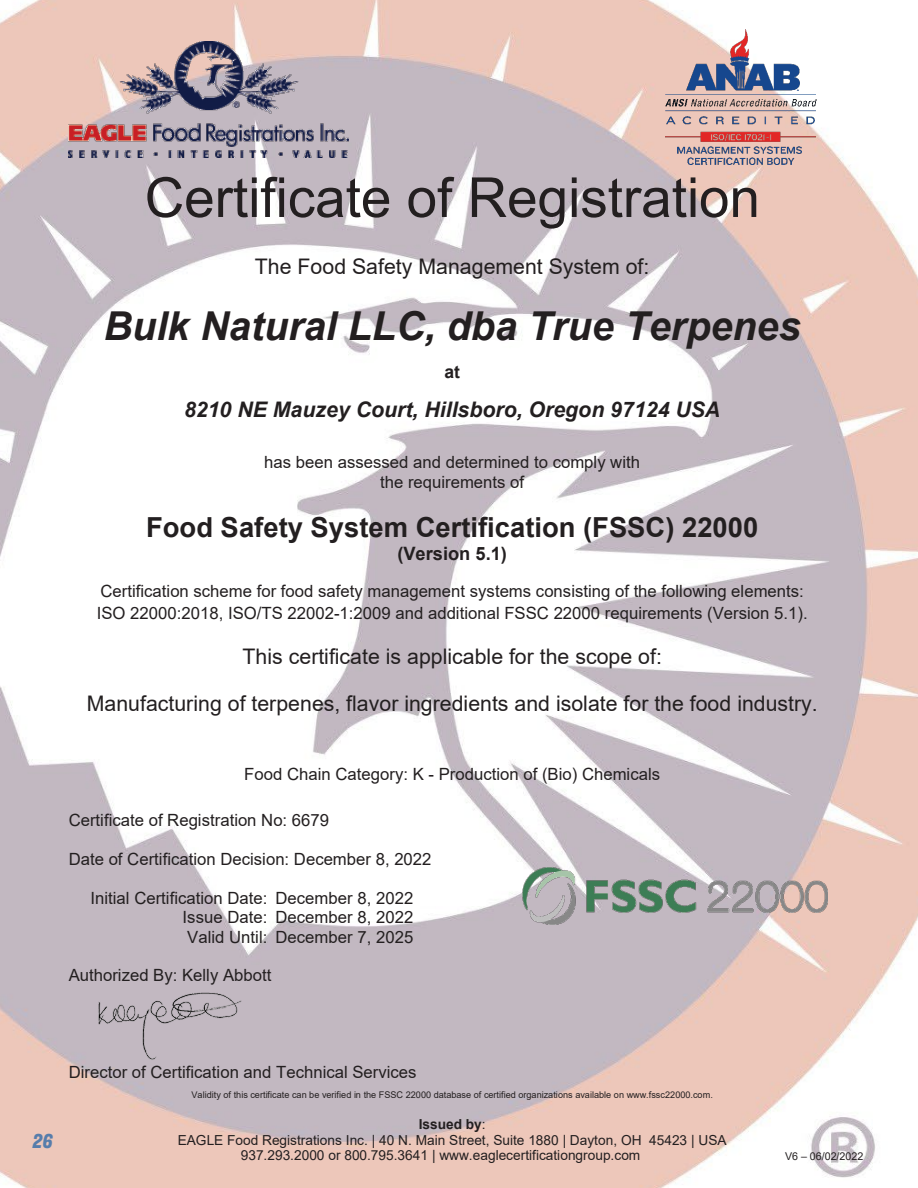
<style>
.page{position:relative;width:918px;height:1188px;background:#fff}
.page>*{position:absolute;margin:0;border:0;box-sizing:border-box;transform-origin:0 0}
.t1{font:55.2px "Arial";color:#231f20}
.t2{font:italic 700 39.9px "Arial";color:#231f20}
.t3{font:700 27.6px "Arial";color:#231f20}
.t4{font:21.45px "Arial";color:#231f20}
.t5{font:italic 700 21.45px "Arial";color:#231f20}
._125_____Justify{font:italic 900 21px "Ringside Compressed";color:#577dab}
.t6{font:700 18.45px "Arial";color:#231f20}
.t7{font:700 17.7px "Arial";color:#231f20}
.t8{font:16.8px/19.5px "Arial";color:#231f20;text-align:center}
.t9{font:13.8px "Arial";color:#231f20}
.t10{font:700 13.8px "Arial";color:#231f20}
.t11{font:10.8px "Arial";color:#231f20}
.t12{font:9.15px "Arial";color:#231f20}
.s1{font-weight:400}
</style>
<div class="page">
<img style="left:0;top:0;width:918px;height:1188px">
<img style="left:666px;top:28px;width:155px;height:137px">
<img style="left:521px;top:861px;width:307px;height:63px">
<img style="left:69px;top:42px;width:279px;height:115px">
<img style="left:94px;top:991px;width:151px;height:69px">
<p class="t1" style="left:145px;top:160px;width:617px">Certificate of Registration</p>
<p class="t4" style="left:255px;top:251px;width:396px">The Food Safety Management System of:</p>
<p class="t2" style="left:104px;top:300px;width:699px">Bulk Natural LLC, dba True Terpenes</p>
<p class="t7" style="left:444px;top:359px;width:17px">at</p>
<p class="t5" style="left:184px;top:395px;width:538px">8210 NE Mauzey Court, Hillsboro, Oregon 97124 USA</p>
<p class="t8" style="left:264px;top:453px;width:377px">has been assessed and determined to comply with the requirements of</p>
<p class="t3" style="left:146px;top:508px;width:614px">Food Safety System Certification (FSSC) 22000</p>
<p class="t6" style="left:397px;top:540px;width:111px">(Version 5.1)</p>
<p class="t8" style="left:97px;top:580px;width:712px;line-height:22.2px;text-align:left">Certification scheme for food safety management systems consisting of the following elements:<br>ISO 22000:2018, ISO/TS 22002-1:2009 and additional FSSC 22000 requirements (Version 5.1).</p>
<p class="t4" style="left:243px;top:642px;width:421px">This certificate is applicable for the scope of:</p>
<p class="t4" style="left:87px;top:689px;width:733px">Manufacturing of terpenes, flavor ingredients and isolate for the food industry.</p>
<p class="t8" style="left:244px;top:764px;width:417px">Food Chain Category: K - Production of (Bio) Chemicals</p>
<p class="t8" style="left:69px;top:810px;width:262px">Certificate of Registration No: 6679</p>
<p class="t8" style="left:69px;top:849px;width:364px">Date of Certification Decision: December 8, 2022</p>
<p class="t8" style="left:183px;top:888px;width:232px;text-align:justify;text-indent:-92px">Initial Certification Date: December 8, 2022<br>Issue Date: December 8, 2022<br>Valid Until: December 7, 2025</p>
<p class="t8" style="left:69px;top:966px;width:204px">Authorized By: Kelly Abbott</p>
<p class="_125_____Justify" style="left:33px;top:1125px;width:22px">26</p>
<p class="t8" style="left:69px;top:1063px;width:349px">Director of Certification and Technical Services</p>
<p class="t12" style="left:192px;top:1089px;width:523px">Validity of this certificate can be verified in the FSSC 22000 database of certified organizations available on www.fssc22000.com.</p>
<p class="t10" style="left:419px;top:1114px;width:68px">Issued by<span class="s1">:</span></p>
<p class="t9" style="left:178px;top:1130px;width:550px">EAGLE Food Registrations Inc. | 40 N. Main Street, Suite 1880 | Dayton, OH 45423 | USA</p>
<p class="t9" style="left:241px;top:1146px;width:401px">937.293.2000 or 800.795.3641 | www.eaglecertificationgroup.com</p>
<p class="t11" style="left:785px;top:1149px;width:80px">V6 – 06/02/2022</p>
</div>
